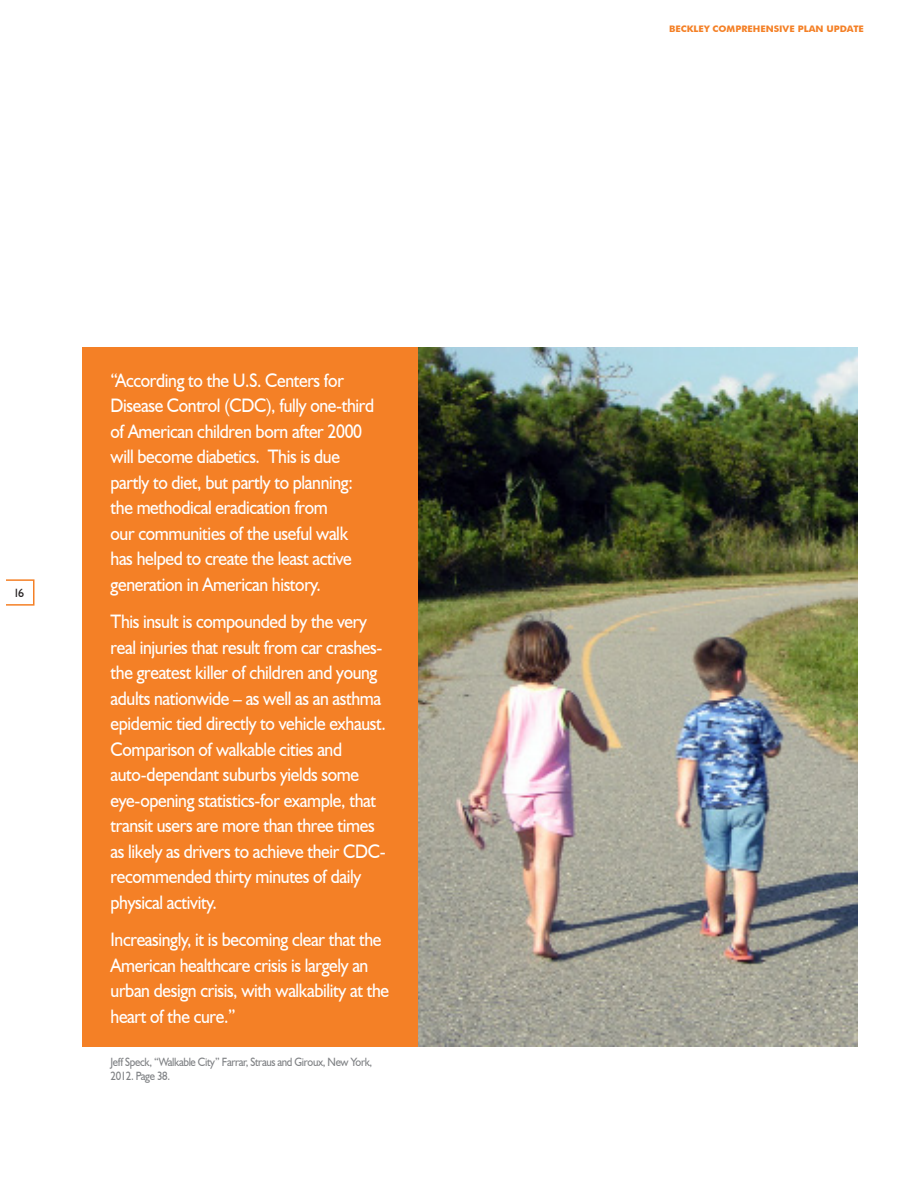
<style>
.page{position:relative;width:918px;height:1188px;background:#fff}
.page>*{position:absolute;margin:0;border:0;box-sizing:border-box;transform-origin:0 0}
.Sub_Reversed_Humanis{font:19.5px/25.5px "Humanist 521 BT";letter-spacing:-.02em;color:#fff;scale:.9 1}
.t1{font:12px/13.5px "Humanist 521 BT";letter-spacing:-.03em;color:#808285;scale:.9 1}
.t2{font:12px "Humanist 521 BT";color:#231f20}
.t3{font:700 9px "Futura BT";color:#f48026;scale:1.05 1}
</style>
<div class="page">
<div style="left:4px;top:579px;width:30px;height:27px;border:2px solid #f48026"></div>
<hr style="left:2px;top:567px;width:4px;height:58px;background:#fff">
<div style="left:82px;top:348px;width:336px;height:699px;background:#f48026"></div>
<img style="left:418px;top:348px;width:440px;height:699px">
<p class="t2" style="left:13px;top:586px;width:12px">16</p>
<p class="Sub_Reversed_Humanis" style="left:111px;top:367px;width:294px">“According to the U.S. Centers for Disease Control (CDC), fully one-third of American children born after 2000 will become diabetics. This is due partly to diet, but partly to planning: the methodical eradication from<br>our communities of the useful walk has helped to create the least active generation in American history.</p>
<p class="Sub_Reversed_Humanis" style="left:111px;top:608px;width:307px">This insult is compounded by the very real injuries that result from car crashes&shy;the greatest killer of children and young adults nationwide – as well as an asthma epidemic tied directly to vehicle exhaust.<br>Comparison of walkable cities and auto-dependant suburbs yields some eye-opening statistics-for example, that transit users are more than three times as likely as drivers to achieve their CDC&shy;recommended thirty minutes of daily physical activity.</p>
<p class="Sub_Reversed_Humanis" style="left:111px;top:926px;width:311px">Increasingly, it is becoming clear that the American healthcare crisis is largely an urban design crisis, with walkability at the heart of the cure.”</p>
<p class="t1" style="left:111px;top:1055px;width:292px">Jeff Speck, “Walkable City” Farrar, Straus and Giroux, New York,<br>2012. Page 38.</p>
<p class="t3" style="left:669px;top:24px;width:187px">BECKLEY COMPREHENSIVE PLAN UPDATE</p>
</div>
